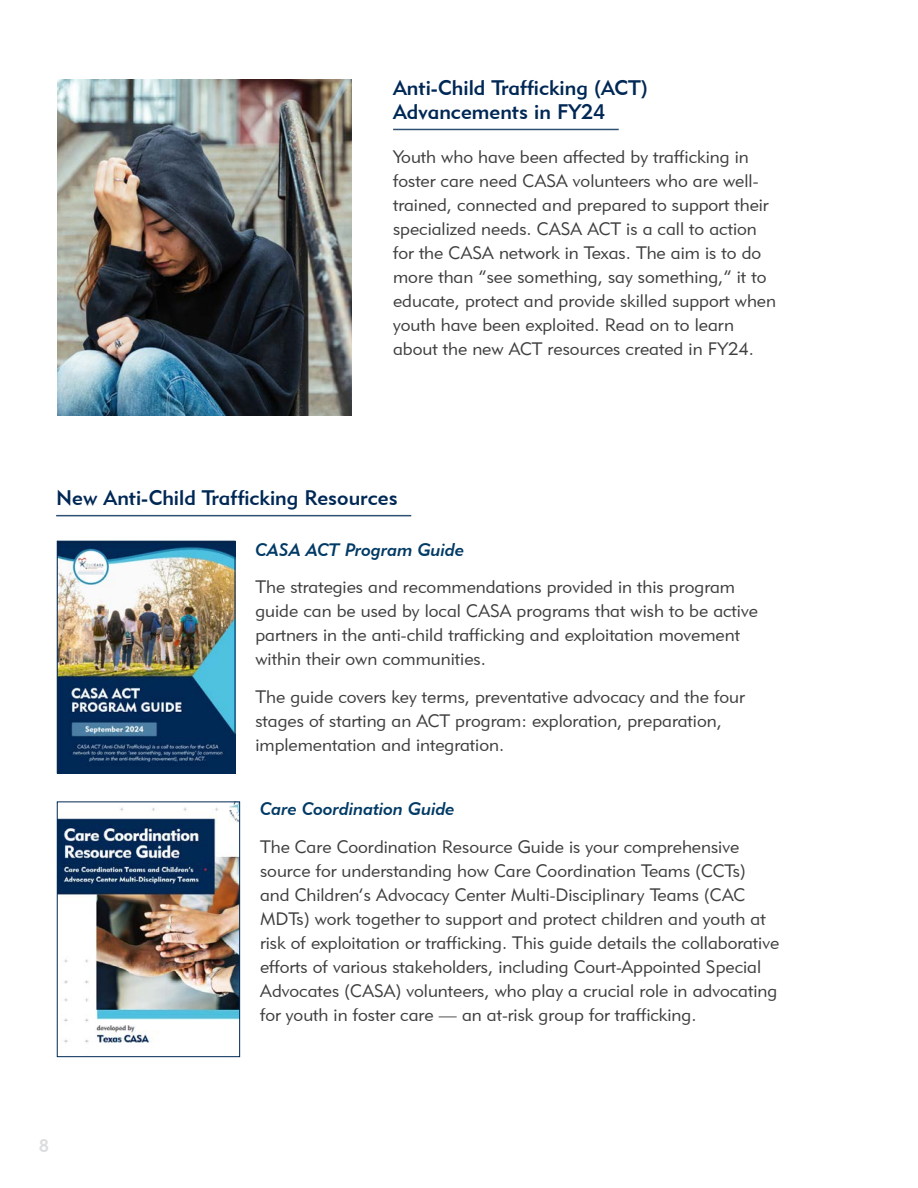
<style>
.page{position:relative;width:918px;height:1188px;background:#fff}
.page>*{position:absolute;margin:0;border:0;box-sizing:border-box;transform-origin:0 0}
.t1{font:21px/23.2px "Geometric 415 BT Medium A";color:#002855}
.body_0{font:18px/24px "Geometric 415 BT Lite A";color:#3e3e3f}
.guidebook_titles{font:18px "Geometric 415 BT Medium Italic A";color:#003a65}
.t2{font:18px "Geometric 415 BT Medium A";color:#dcdddf}
</style>
<div class="page">
<hr style="left:56px;top:515px;width:355px;height:1px;background:#2e5072">
<img style="left:59px;top:804px;width:179px;height:239px">
<div style="left:57px;top:802px;width:183px;height:255px;border:1px solid #002855"></div>
<img style="left:59px;top:543px;width:174px;height:228px">
<div style="left:57px;top:541px;width:178px;height:232px;border:1px solid #002855"></div>
<hr style="left:393px;top:129px;width:226px;height:1px;background:#2e5072">
<img style="left:57px;top:80px;width:295px;height:336px">
<p class="t1" style="left:393px;top:76px;width:256px">Anti-Child Trafficking (ACT)<br>Advancements in FY24</p>
<p class="body_0" style="left:393px;top:144px;width:384px">Youth who have been affected by trafficking in foster care need CASA volunteers who are well&shy;trained, connected and prepared to support their specialized needs. CASA ACT is a call to action for the CASA network in Texas. The aim is to do more than “see something, say something,” it to educate, protect and provide skilled support when youth have been exploited. Read on to learn about the new ACT resources created in FY24.</p>
<p class="t1" style="left:56px;top:486px;width:343px">New Anti-Child Trafficking Resources</p>
<p class="guidebook_titles" style="left:255px;top:539px;width:210px">CASA ACT Program Guide</p>
<p class="body_0" style="left:255px;top:575px;width:504px">The strategies and recommendations provided in this program guide can be used by local CASA programs that wish to be active partners in the anti-child trafficking and exploitation movement within their own communities.</p>
<p class="body_0" style="left:255px;top:684px;width:491px">The guide covers key terms, preventative advocacy and the four stages of starting an ACT program: exploration, preparation, implementation and integration.</p>
<p class="guidebook_titles" style="left:260px;top:798px;width:196px">Care Coordination Guide</p>
<p class="body_0" style="left:260px;top:834px;width:521px">The Care Coordination Resource Guide is your comprehensive source for understanding how Care Coordination Teams (CCTs) and Children’s Advocacy Center Multi-Disciplinary Teams (CAC MDTs) work together to support and protect children and youth at risk of exploitation or trafficking. This guide details the collaborative efforts of various stakeholders, including Court-Appointed Special Advocates (CASA) volunteers, who play a crucial role in advocating for youth in foster care — an at-risk group for trafficking.</p>
<p class="t2" style="left:39px;top:1135px;width:12px">8</p>
</div>
